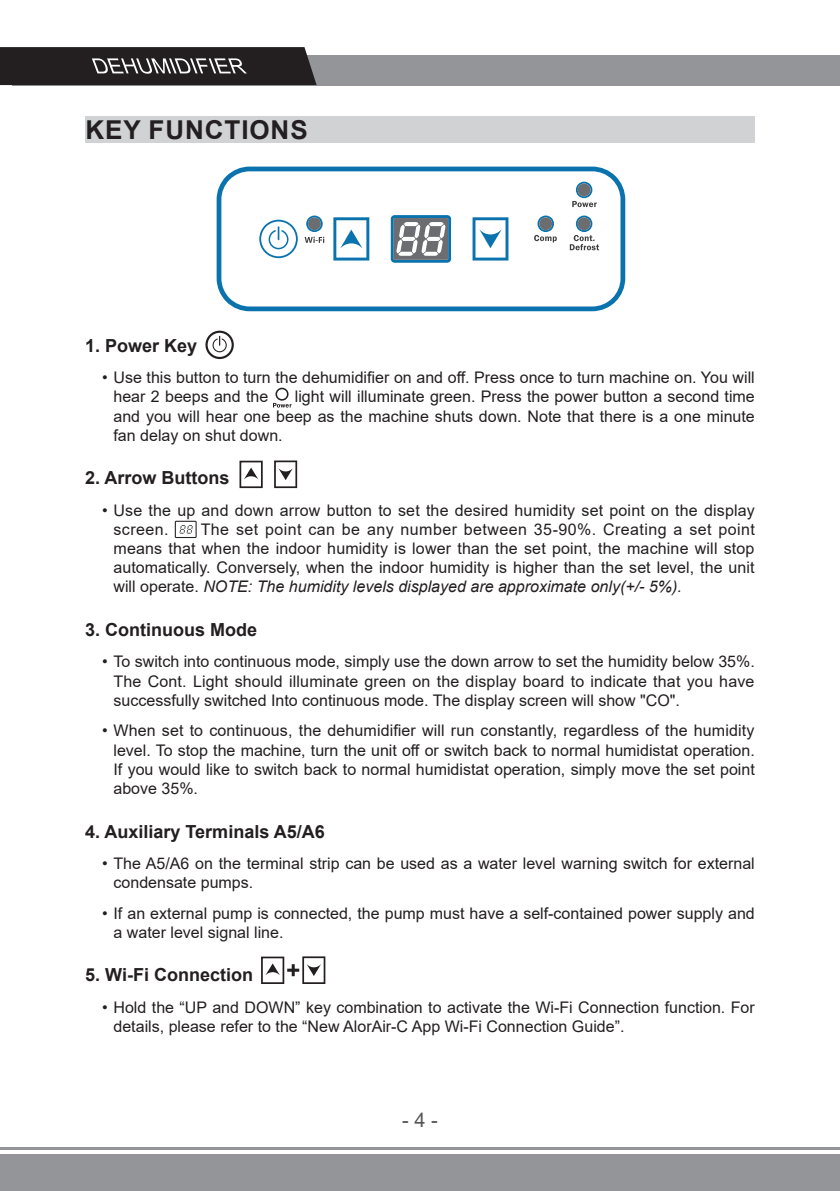
<style>
.page{position:relative;width:840px;height:1191px;background:#fff}
.page>*{position:absolute;margin:0;border:0;box-sizing:border-box;transform-origin:0 0}
.t1{font:700 26px "Arial";letter-spacing:.035em;color:#231f20}
.t2{font:20px "Arial";color:#57585a}
.t3{font:700 18px "Arial";color:#231f20}
.t4{font:16px/19.2px "Arial";color:#231f20}
.s1{font-style:italic}
</style>
<div class="page">
<div style="left:0;top:1154px;width:839px;height:37px;background:#939598"></div>
<hr style="left:0;top:1147px;width:839px;height:2px;background:#939598">
<div style="left:13px;top:55px;width:826px;height:30px;background:#939598"></div>
<svg style="left:0;top:47px;width:316px;height:38px;background:#343131"></svg>
<div style="left:85px;top:116px;width:669px;height:26px;background:#d1d2d4"></div>
<svg style="left:205px;top:331px;width:29px;height:28px"></svg>
<svg style="left:273px;top:388px;width:18px;height:19px"></svg>
<svg style="left:239px;top:461px;width:23px;height:27px"></svg>
<svg style="left:274px;top:460px;width:23px;height:28px"></svg>
<svg style="left:175px;top:521px;width:21px;height:17px"></svg>
<svg style="left:216px;top:167px;width:409px;height:144px;background:#398ebd"></svg>
<svg style="left:221px;top:171px;width:399px;height:135px"></svg>
<svg style="left:333px;top:217px;width:36px;height:43px"></svg>
<svg style="left:472px;top:217px;width:36px;height:43px"></svg>
<svg style="left:259px;top:220px;width:38px;height:38px"></svg>
<svg style="left:304px;top:215px;width:20px;height:28px"></svg>
<svg style="left:572px;top:182px;width:24px;height:25px"></svg>
<svg style="left:534px;top:215px;width:22px;height:27px"></svg>
<svg style="left:569px;top:215px;width:29px;height:35px"></svg>
<svg style="left:390px;top:215px;width:61px;height:48px"></svg>
<svg style="left:261px;top:956px;width:64px;height:28px"></svg>
<p class="t1" style="left:85px;top:111px;width:223px">KEY FUNCTIONS</p>
<p class="t3" style="left:85px;top:333px;width:114px">1. Power Key</p>
<p class="t4" style="left:113px;top:368px;width:642px;text-indent:-11px">• Use this button to turn the dehumidifier on and off. Press once to turn machine on. You will hear 2 beeps and the</p>
<p class="t4" style="left:113px;top:387px;width:642px;text-align:justify;text-indent:181px">light will illuminate green. Press the power button a second time and you will hear one beep as the machine shuts down. Note that there is a one minute fan delay on shut down.</p>
<p class="t3" style="left:85px;top:465px;width:146px">2. Arrow Buttons</p>
<p class="t4" style="left:113px;top:500px;width:642px;text-indent:-11px">• Use the up and down arrow button to set the desired humidity set point on the display screen.</p>
<p class="t4" style="left:113px;top:519px;width:642px;text-align:justify;text-indent:87px">The set point can be any number between 35-90%. Creating a set point means that when the indoor humidity is lower than the set point, the machine will stop automatically. Conversely, when the indoor humidity is higher than the set level, the unit will operate. <span class="s1">NOTE: The humidity levels displayed are approximate only(+/- 5%).</span></p>
<p class="t3" style="left:85px;top:617px;width:174px">3. Continuous Mode</p>
<p class="t4" style="left:113px;top:652px;width:642px;text-align:justify;text-indent:-11px">• To switch into continuous mode, simply use the down arrow to set the humidity below 35%.<br>The Cont. Light should illuminate green on the display board to indicate that you have successfully switched Into continuous mode. The display screen will show "CO".</p>
<p class="t4" style="left:113px;top:721px;width:642px;text-align:justify;text-indent:-11px">• When set to continuous, the dehumidifier will run constantly, regardless of the humidity level. To stop the machine, turn the unit off or switch back to normal humidistat operation.<br>If you would like to switch back to normal humidistat operation, simply move the set point above 35%.</p>
<p class="t3" style="left:85px;top:818px;width:241px">4. Auxiliary Terminals A5/A6</p>
<p class="t4" style="left:113px;top:853px;width:642px;text-indent:-11px">• The A5/A6 on the terminal strip can be used as a water level warning switch for external condensate pumps.</p>
<p class="t4" style="left:113px;top:903px;width:642px;text-indent:-11px">• If an external pump is connected, the pump must have a self-contained power supply and a water level signal line.</p>
<p class="t3" style="left:85px;top:962px;width:169px">5. Wi-Fi Connection</p>
<p class="t4" style="left:113px;top:997px;width:642px;text-indent:-11px">• Hold the “UP and DOWN” key combination to activate the Wi-Fi Connection function. For details, please refer to the “New AlorAir-C App Wi-Fi Connection Guide”.</p>
<p class="t2" style="left:402px;top:1106px;width:37px">- 4 -</p>
</div>
